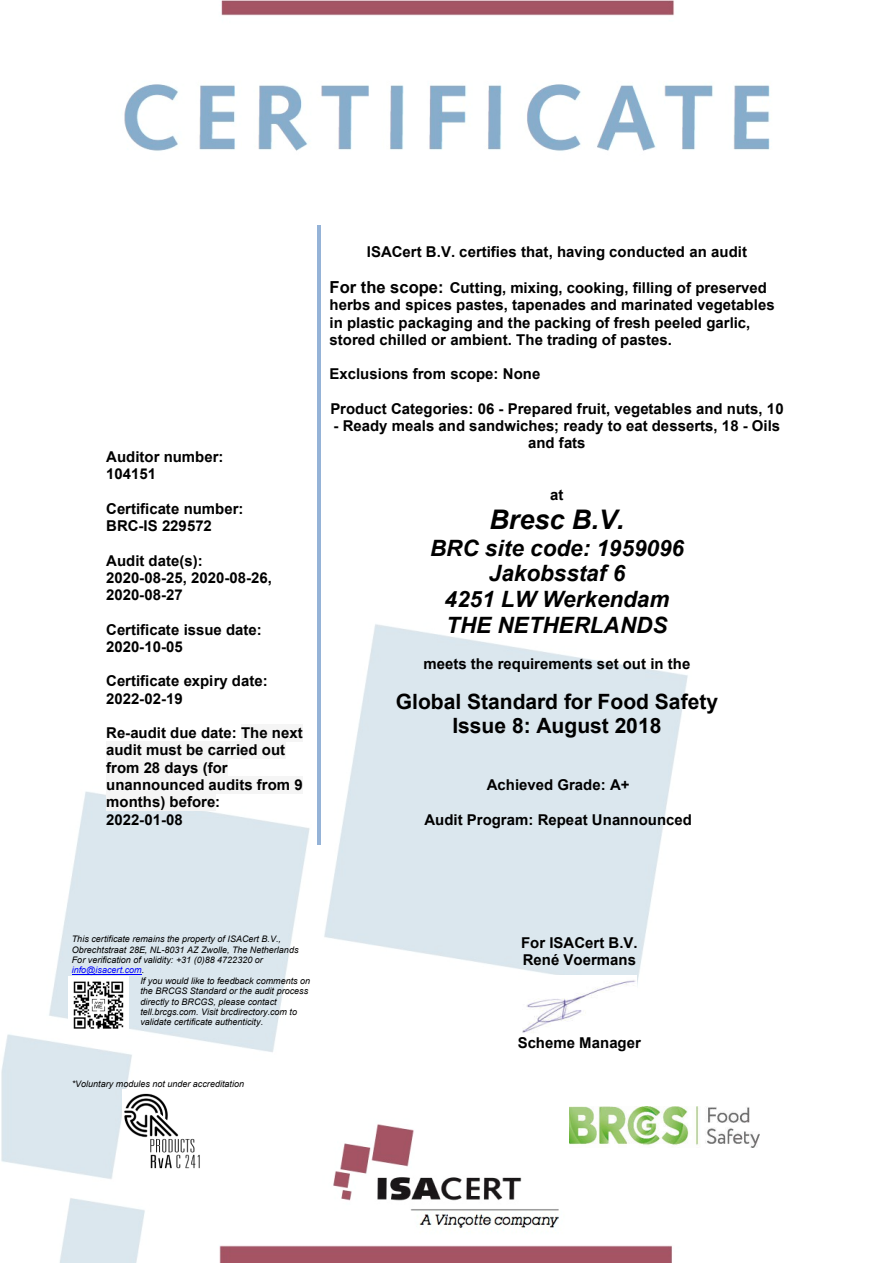
<style>
.page{position:relative;width:893px;height:1263px;background:#fff}
.page>*{position:absolute;margin:0;border:0;box-sizing:border-box;transform-origin:0 0}
.t1{font:27px "Arial Vet Cursief";color:#000}
.t2{font:22.5px/25.8px "Arial Vet Cursief";color:#000;text-align:center}
.t3{font:21px/24.2px "Arial Vet";color:#000;text-align:center}
.t4{font:15px/17.2px "Arial Vet";color:#000}
.t5{font:9px "Arial Cursief";color:#000}
.t6{font:9px "Arial Cursief";color:#00f}
.s1{font-size:16.5px}
.s2{color:#000}
</style>
<div class="page">
<img style="left:1px;top:0;width:769px;height:1263px">
<hr style="left:72px;top:974px;width:70px;height:1px;background:#00f">
<img style="left:522px;top:975px;width:114px;height:59px">
<img style="left:123px;top:1089px;width:79px;height:86px">
<img style="left:570px;top:1107px;width:189px;height:40px">
<img style="left:68px;top:976px;width:61px;height:58px">
<div style="left:106px;top:569px;width:166px;height:17px;background:#fff"></div>
<div style="left:106px;top:586px;width:77px;height:17px;background:#fff"></div>
<div style="left:241px;top:724px;width:62px;height:17px;background:#f5f5f5"></div>
<div style="left:106px;top:741px;width:179px;height:18px;background:#f5f5f5"></div>
<div style="left:106px;top:759px;width:122px;height:17px;background:#f5f5f5"></div>
<div style="left:106px;top:776px;width:197px;height:17px;background:#f5f5f5"></div>
<div style="left:106px;top:793px;width:109px;height:17px;background:#f5f5f5"></div>
<hr style="left:317px;top:226px;width:3px;height:602px;background:#95b3d7">
<hr style="left:317px;top:828px;width:3px;height:17px;background:#95b3d7">
<p class="t4" style="left:106px;top:450px;width:119px">Auditor number:<br>104151</p>
<p class="t4" style="left:106px;top:501px;width:139px">Certificate number:<br>BRC-IS 229572</p>
<p class="t4" style="left:106px;top:553px;width:167px">Audit date(s):<br>2020-08-25, 2020-08-26,<br>2020-08-27</p>
<p class="t4" style="left:106px;top:622px;width:157px">Certificate issue date:<br>2020-10-05</p>
<p class="t4" style="left:106px;top:674px;width:163px">Certificate expiry date:<br>2022-02-19</p>
<p class="t4" style="left:106px;top:725px;width:198px">Re-audit due date: The next audit must be carried out from 28 days (for unannounced audits from 9 months) before:<br>2022-01-08</p>
<p class="t4" style="left:367px;top:244px;width:382px">ISACert B.V. certifies that, having conducted an audit</p>
<p class="t4" style="left:330px;top:280px;width:447px"><span class="s1">For the scope:</span> Cutting, mixing, cooking, filling of preserved herbs and spices pastes, tapenades and marinated vegetables in plastic packaging and the packing of fresh peeled garlic, stored chilled or ambient. The trading of pastes.</p>
<p class="t4" style="left:330px;top:367px;width:212px">Exclusions from scope: None</p>
<p class="t4" style="left:330px;top:401px;width:455px">Product Categories: 06 - Prepared fruit, vegetables and nuts, 10</p>
<p class="t4" style="left:334px;top:419px;width:448px;text-align:center">- Ready meals and sandwiches; ready to eat desserts, 18 - Oils and fats</p>
<p class="t4" style="left:550px;top:488px;width:15px">at</p>
<h1 class="t1" style="left:489px;top:509px;width:136px">Bresc B.V.</h1>
<h2 class="t2" style="left:430px;top:537px;width:256px">BRC site code: 1959096<br>Jakobsstaf 6<br>4251 LW Werkendam<br>THE NETHERLANDS</h2>
<p class="t4" style="left:424px;top:657px;width:268px">meets the requirements set out in the</p>
<h3 class="t3" style="left:396px;top:692px;width:324px">Global Standard for Food Safety<br>Issue 8: August 2018</h3>
<p class="t4" style="left:487px;top:777px;width:144px">Achieved Grade: A+</p>
<p class="t4" style="left:424px;top:812px;width:269px">Audit Program: Repeat Unannounced</p>
<p class="t5" style="left:72px;top:936px;width:211px">This certificate remains the property of ISACert B.V.,</p>
<p class="t5" style="left:72px;top:946px;width:228px">Obrechtstraat 28E, NL-8031 AZ Zwolle, The Netherlands</p>
<p class="t5" style="left:72px;top:956px;width:192px">For verification of validity: +31 (0)88 4722320 or</p>
<p class="t6" style="left:72px;top:967px;width:74px">info@isacert.com<span class="s2">.</span></p>
<p class="t5" style="left:140px;top:977px;width:171px">If you would like to feedback comments on</p>
<p class="t5" style="left:140px;top:987px;width:169px">the BRCGS Standard or the audit process</p>
<p class="t5" style="left:140px;top:998px;width:138px">directly to BRCGS, please contact</p>
<p class="t5" style="left:140px;top:1008px;width:158px">tell.brcgs.com. Visit brcdirectory.com to</p>
<p class="t5" style="left:140px;top:1019px;width:124px">validate certificate authenticity.</p>
<p class="t5" style="left:72px;top:1081px;width:174px">*Voluntary modules not under accreditation</p>
<p class="t4" style="left:521px;top:935px;width:118px">For ISACert B.V.<br>René Voermans</p>
<p class="t4" style="left:518px;top:1035px;width:125px">Scheme Manager</p>
</div>
